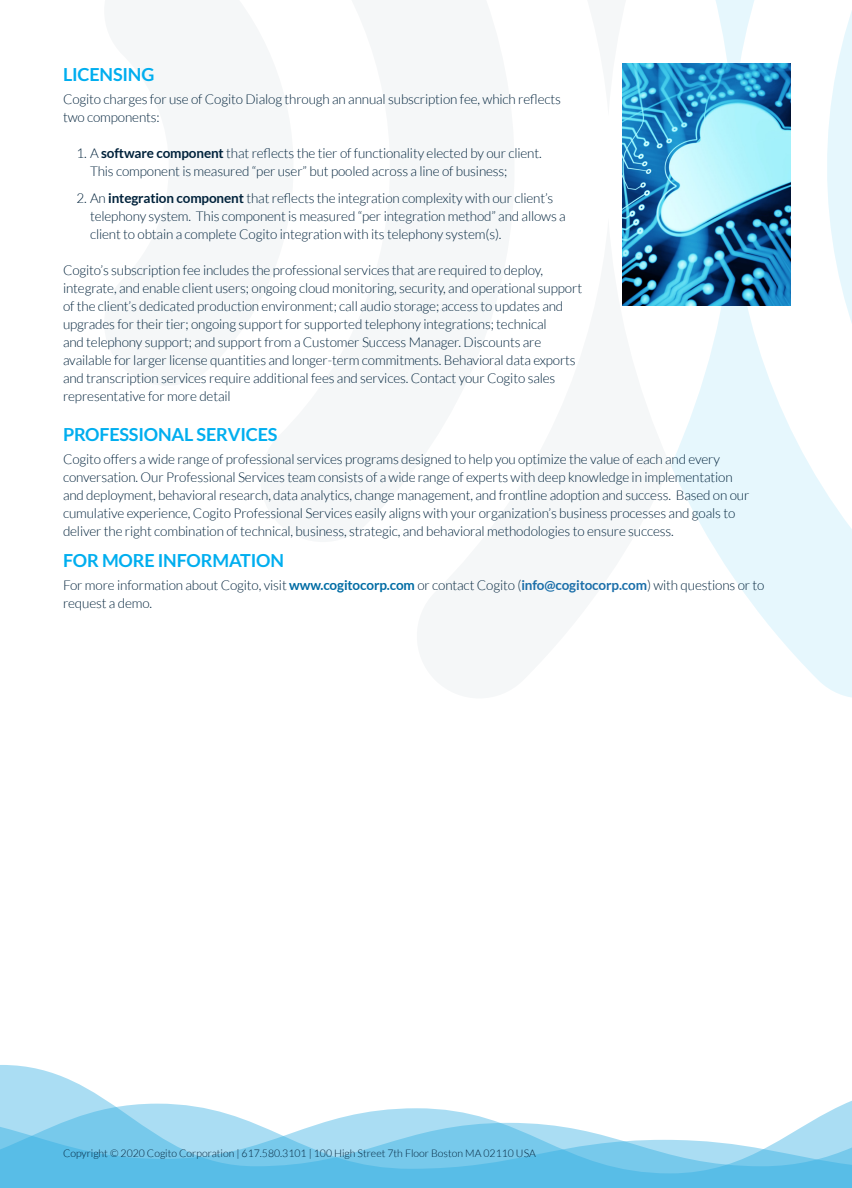
<style>
.page{position:relative;width:852px;height:1188px;background:#fff}
.page>*{position:absolute;margin:0;border:0;box-sizing:border-box;transform-origin:0 0}
.Subtitle_-_BLUE{font:700 18px "Lato";letter-spacing:-.01em;color:#00aeef}
.Body_-_LEFT_DARK{font:300 13.5px/18px "Lato";letter-spacing:-.01em;color:#00223b}
.t1{font:300 10.5px "Lato";color:#00223b}
.s1{font-weight:700}
.s2{font-weight:700;color:#006ca4}
.s3{font-weight:700;color:#1a6ea9}
</style>
<div class="page">
<svg style="left:0;top:1065px;width:852px;height:36px"></svg>
<svg style="left:0;top:1101px;width:852px;height:3px"></svg>
<svg style="left:0;top:1104px;width:852px;height:84px"></svg>
<svg style="left:671px;top:306px;width:181px;height:392px;fill:#e6f7fd"></svg>
<svg style="left:778px;top:116px;width:74px;height:432px"></svg>
<svg style="left:715px;top:0;width:137px;height:116px"></svg>
<img style="left:622px;top:63px;width:168px;height:243px">
<p class="Subtitle_-_BLUE" style="left:63px;top:64px;width:93px">LICENSING</p>
<p class="Body_-_LEFT_DARK" style="left:63px;top:90px;width:500px">Cogito charges for use of Cogito Dialog through an annual subscription fee, which reflects two components:</p>
<p class="Body_-_LEFT_DARK" style="left:90px;top:144px;width:453px;text-indent:-14px">1. A <span class="s1">software component</span> that reflects the tier of functionality elected by our client.<br>This component is measured “per user” but pooled across a line of business;</p>
<p class="Body_-_LEFT_DARK" style="left:90px;top:189px;width:477px;text-indent:-14px">2. An <span class="s1">integration component</span> that reflects the integration complexity with our client’s telephony system. This component is measured “per integration method” and allows a client to obtain a complete Cogito integration with its telephony system(s).</p>
<p class="Body_-_LEFT_DARK" style="left:63px;top:261px;width:521px">Cogito’s subscription fee includes the professional services that are required to deploy, integrate, and enable client users; ongoing cloud monitoring, security, and operational support of the client’s dedicated production environment; call audio storage; access to updates and upgrades for their tier; ongoing support for supported telephony integrations; technical<br>and telephony support; and support from a Customer Success Manager. Discounts are available for larger license quantities and longer-term commitments. Behavioral data exports and transcription services require additional fees and services. Contact your Cogito sales representative for more detail</p>
<p class="Subtitle_-_BLUE" style="left:63px;top:424px;width:216px">PROFESSIONAL SERVICES</p>
<p class="Body_-_LEFT_DARK" style="left:63px;top:450px;width:688px">Cogito offers a wide range of professional services programs designed to help you optimize the value of each and every conversation. Our Professional Services team consists of a wide range of experts with deep knowledge in implementation and deployment, behavioral research, data analytics, change management, and frontline adoption and success. Based on our cumulative experience, Cogito Professional Services easily aligns with your organization’s business processes and goals to deliver the right combination of technical, business, strategic, and behavioral methodologies to ensure success.</p>
<p class="Subtitle_-_BLUE" style="left:63px;top:550px;width:223px">FOR MORE INFORMATION</p>
<p class="Body_-_LEFT_DARK" style="left:63px;top:576px;width:703px">For more information about Cogito, visit <span class="s2">www.cogitocorp.com</span> or contact Cogito (<span class="s3">info@cogitocorp.com</span>) with questions or to request a demo.</p>
<p class="t1" style="left:63px;top:1147px;width:474px">Copyright © 2020 Cogito Corporation | 617.580.3101 | 100 High Street 7th Floor Boston MA 02110 USA</p>
</div>
